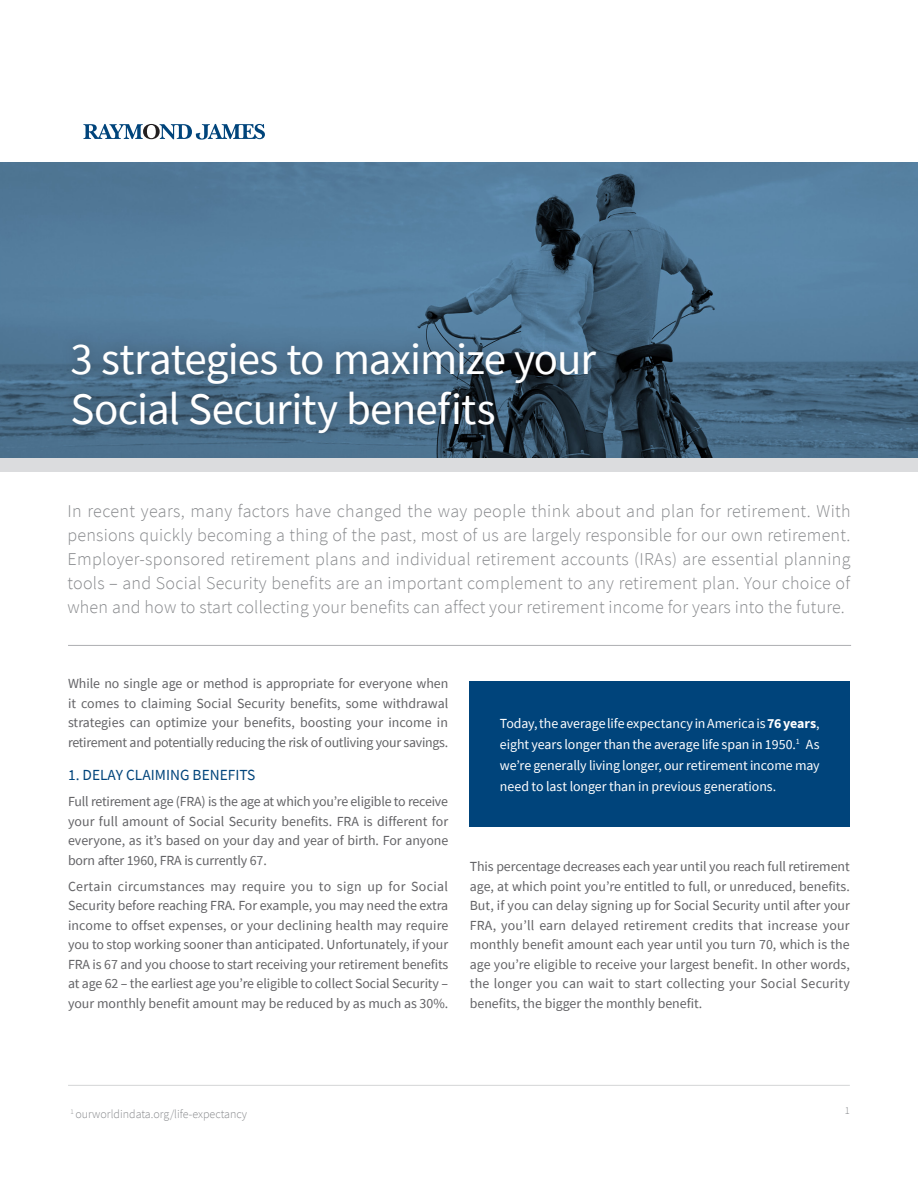
<style>
.page{position:relative;width:918px;height:1188px;background:#fff}
.page>*{position:absolute;margin:0;border:0;box-sizing:border-box;transform-origin:0 0}
.t1{font:45px/49.5px "Source Sans Pro";letter-spacing:-.02em;color:#fff}
.Body_Copy{font:300 18px/24px "Source Sans Pro";letter-spacing:.01em;color:#87898c;text-align:justify}
.Subhead_-_1st_Tier{font:15.3px "Source Sans Pro";color:#00447b}
.Body_Copy-2{font:13.8px/19.5px "Source Sans Pro";color:#636366;text-align:justify}
.Key_Takeaway_copy{font:13.8px/21px "Source Sans Pro";letter-spacing:-.005em;color:#fff;text-align:justify}
.t2{font:300 12px "Source Sans Pro";color:#87898c}
.t3{font:300 10.5px "Source Sans Pro";color:#87898c}
.s1{font-weight:700}
</style>
<div class="page">
<div style="left:470px;top:681px;width:380px;height:146px;background:#00447b"></div>
<svg style="left:83px;top:124px;width:182px;height:16px"></svg>
<hr style="left:68px;top:645px;width:783px;height:1px;background:#adaeb2">
<hr style="left:68px;top:1085px;width:782px;height:1px;background:#d4d5d7">
<img style="left:0;top:162px;width:918px;height:296px">
<div style="left:58px;top:330px;width:551px;height:118px;background:#231f20;opacity:.43"></div>
<div style="left:0;top:458px;width:918px;height:13px;background:#dbdcde"></div>
<p class="t1" style="left:71px;top:334px;width:527px">3 strategies to maximize your<br>Social Security benefits</p>
<p class="Body_Copy" style="left:67px;top:499px;width:785px">In recent years, many factors have changed the way people think about and plan for retirement. With pensions quickly becoming a thing of the past, most of us are largely responsible for our own retirement.<br>Employer-sponsored retirement plans and individual retirement accounts (IRAs) are essential planning tools – and Social Security benefits are an important complement to any retirement plan. Your choice of when and how to start collecting your benefits can affect your retirement income for years into the future.</p>
<p class="Body_Copy-2" style="left:68px;top:674px;width:382px">While no single age or method is appropriate for everyone when it comes to claiming Social Security benefits, some withdrawal strategies can optimize your benefits, boosting your income in retirement and potentially reducing the risk of outliving your savings.</p>
<p class="Subhead_-_1st_Tier" style="left:68px;top:765px;width:189px">1. DELAY CLAIMING BENEFITS</p>
<p class="Body_Copy-2" style="left:68px;top:792px;width:382px">Full retirement age (FRA) is the age at which you’re eligible to receive your full amount of Social Security benefits. FRA is different for everyone, as it’s based on your day and year of birth. For anyone born after 1960, FRA is currently 67.</p>
<p class="Body_Copy-2" style="left:68px;top:876px;width:382px">Certain circumstances may require you to sign up for Social Security before reaching FRA. For example, you may need the extra income to offset expenses, or your declining health may require you to stop working sooner than anticipated. Unfortunately, if your FRA is 67 and you choose to start receiving your retirement benefits at age 62 – the earliest age you’re eligible to collect Social Security – your monthly benefit amount may be reduced by as much as 30%.</p>
<p class="Key_Takeaway_copy" style="left:500px;top:713px;width:321px">Today, the average life expectancy in America is <span class="s1">76 years</span>, eight years longer than the average life span in 1950.<sup>1</sup> As we’re generally living longer, our retirement income may need to last longer than in previous generations.</p>
<p class="Body_Copy-2" style="left:470px;top:857px;width:382px">This percentage decreases each year until you reach full retirement age, at which point you’re entitled to full, or unreduced, benefits.<br>But, if you can delay signing up for Social Security until after your FRA, you’ll earn delayed retirement credits that increase your monthly benefit amount each year until you turn 70, which is the age you’re eligible to receive your largest benefit. In other words, the longer you can wait to start collecting your Social Security benefits, the bigger the monthly benefit.</p>
<p class="t2" style="left:71px;top:1107px;width:178px"><sup>1</sup> ourworldindata.org/life-expectancy</p>
<p class="t3" style="left:845px;top:1105px;width:7px">1</p>
</div>
